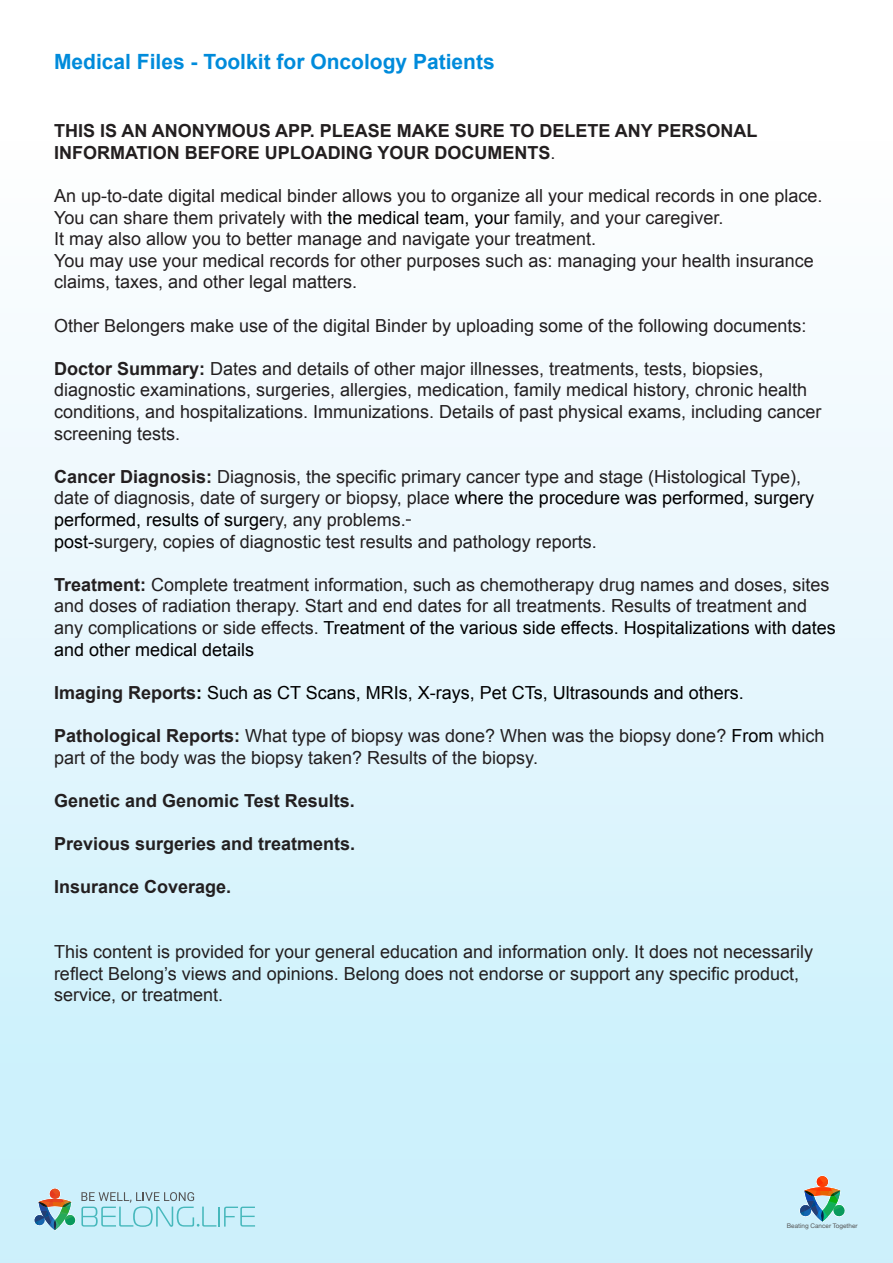
<style>
.page{position:relative;width:893px;height:1263px;background:#fff}
.page>*{position:absolute;margin:0;border:0;box-sizing:border-box;transform-origin:0 0}
.Heading_3{font:700 21px "Arial";color:#008bdb}
.t1{font:18px/21.6px "Arial";color:#231f20}
.t2{font:700 18px/21.6px "Arial";color:#231f20}
.t3{font:18px "Arial";color:#000}
.t4{font:6.45px "Helvetica Neue";color:#555}
.s1{font-weight:400}
.s2{color:#000}
.s3{font-weight:700}
.s4{font-weight:700;color:#231f20}
</style>
<div class="page">
<div style="left:0;top:0;width:893px;height:1263px;background:linear-gradient(to bottom,#fff,#c7effb)"></div>
<hr style="left:218px;top:1206px;width:2px;height:20px;background:#46b8bc">
<svg style="left:224px;top:1206px;width:31px;height:20px"></svg>
<svg style="left:34px;top:1188px;width:182px;height:43px;background:#b3d8df"></svg>
<svg style="left:798px;top:1175px;width:48px;height:47px;background:#9db6b1"></svg>
<p class="Heading_3" style="left:54px;top:48px;width:442px">Medical Files - Toolkit for Oncology Patients</p>
<p class="t2" style="left:54px;top:121px;width:705px">THIS IS AN ANONYMOUS APP. PLEASE MAKE SURE TO DELETE ANY PERSONAL<br>INFORMATION BEFORE UPLOADING YOUR DOCUMENTS<span class="s1">.</span></p>
<p class="t1" style="left:54px;top:185px;width:770px">An up-to-date digital medical binder allows you to organize all your medical records in one place.<br>You can share them privately with <span class="s2">the medical team, your</span> family, and your caregiver.</p>
<p class="t1" style="left:54px;top:228px;width:544px">It may also allow you to better manage and navigate your treatment.</p>
<p class="t1" style="left:54px;top:250px;width:761px">You may use your medical records for other purposes such as: managing your health insurance claims, taxes, and other legal matters.</p>
<p class="t1" style="left:54px;top:315px;width:754px">Other Belongers make use of the digital Binder by uploading some of the following documents:</p>
<p class="t1" style="left:54px;top:358px;width:769px"><span class="s3">Doctor Summary:</span> Dates and details of other major illnesses, treatments, tests, biopsies, diagnostic examinations, surgeries, allergies, medication, family medical history, chronic health conditions, and hospitalizations. Immunizations. Details of past physical exams, including cancer screening tests.</p>
<p class="t1" style="left:54px;top:466px;width:762px"><span class="s3">Cancer Diagnosis:</span> Diagnosis, the specific primary cancer type and stage (Histological Type ,( date of diagnosis, date of surgery or biopsy, place <span class="s2">where the procedure was performed, surgery performed, results of surge</span>ry, any problems.</p>
<p class="t1" style="left:54px;top:531px;width:544px"><span class="s2">post-</span>surgery, copies of diagnostic test results and pathology reports.</p>
<p class="t1" style="left:54px;top:574px;width:783px"><span class="s3">Treatment:</span> Complete treatment information, such as chemotherapy drug names and doses, sites and doses of radiation therapy. Start and end dates for all treatments. Results of treatment and any complications or side effects. <span class="s2">Treatment of the various side effects. Hospitalizations with dates and other medical details</span></p>
<p class="t3" style="left:54px;top:681px;width:691px"><span class="s4">Imaging Reports</span><span class="s3">:</span> Such as CT Scans, MRIs X, -rays, Pet CTs, Ultrasounds and others.</p>
<p class="t1" style="left:54px;top:725px;width:772px"><span class="s3">Pathological Reports:</span> What type of biopsy was done? When was the biopsy done? <span class="s2">From</span> which part of the body was the biopsy taken? Results of the biopsy.</p>
<p class="t2" style="left:54px;top:790px;width:302px">Genetic and Genomic Test Results.</p>
<p class="t2" style="left:54px;top:833px;width:303px">Previous surgeries and treatments.</p>
<p class="t2" style="left:54px;top:877px;width:179px">Insurance Coverage.</p>
<p class="t1" style="left:54px;top:941px;width:761px">This content is provided for your general education and information only It. does not necessarily reflect Belong s’ views and opinions. Belong does not endorse or support any specific product, service, or treatment.</p>
<p class="t4" style="left:787px;top:1221px;width:72px">Beating Cancer Together</p>
</div>
